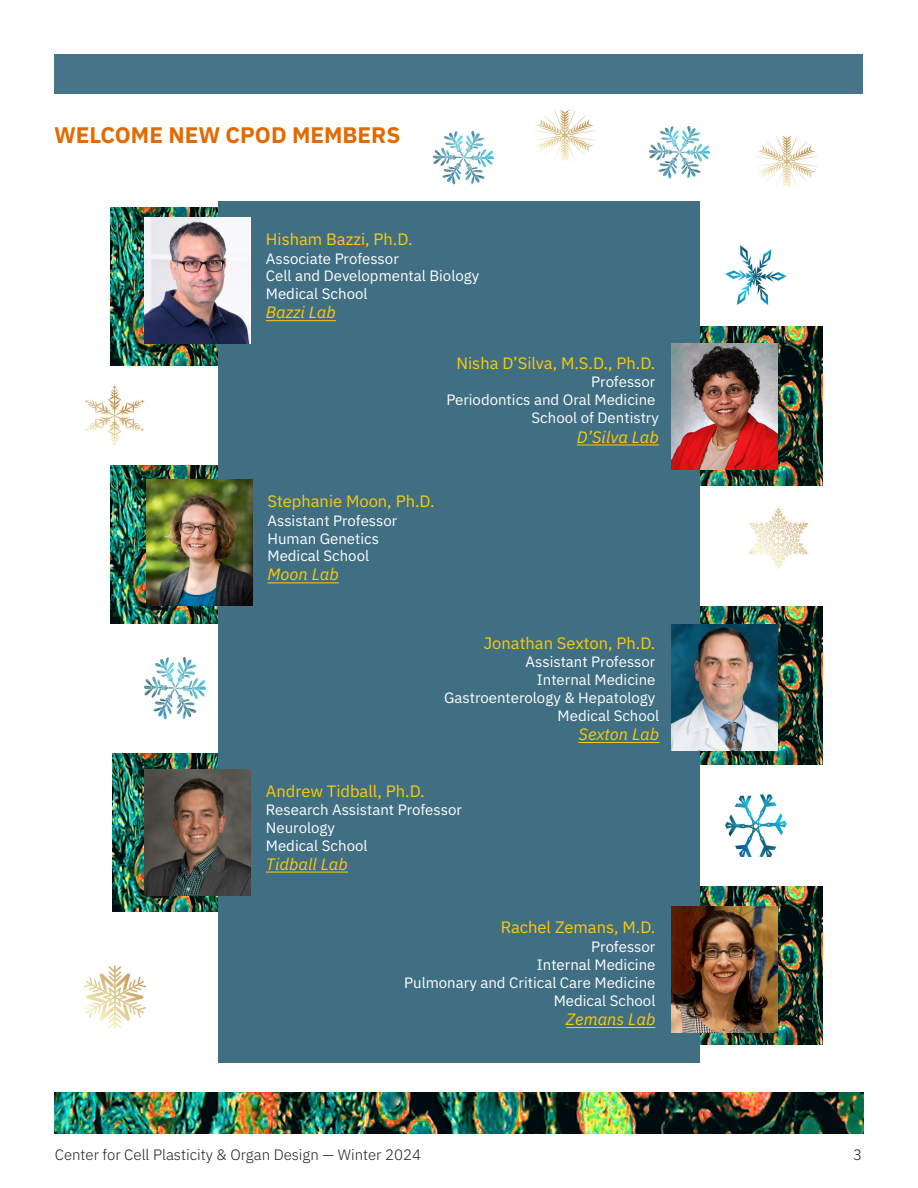
<style>
.page{position:relative;width:918px;height:1188px;background:#fff}
.page>*{position:absolute;margin:0;border:0;box-sizing:border-box;transform-origin:0 0}
.t1{font:700 22.5px "IBM Plex Sans";color:#e36a00}
.t2{font:16.5px "IBM Plex Sans";color:#ffcb05}
.t3{font:italic 16.5px "IBM Plex Sans";color:#ffcb05}
.t4{font:15px/17.9px "IBM Plex Sans";color:#fff}
.t5{font:300 15px "IBM Plex Sans";color:#231f20}
</style>
<div class="page">
<img style="left:700px;top:327px;width:122px;height:158px">
<img style="left:700px;top:886px;width:122px;height:159px">
<img style="left:700px;top:607px;width:122px;height:158px">
<img style="left:113px;top:754px;width:105px;height:158px">
<img style="left:111px;top:465px;width:107px;height:158px">
<img style="left:111px;top:208px;width:107px;height:158px">
<div style="left:54px;top:54px;width:808px;height:40px;background:#477488"></div>
<div style="left:218px;top:201px;width:482px;height:862px;background:#406f84"></div>
<img style="left:144px;top:218px;width:107px;height:126px">
<img style="left:671px;top:343px;width:107px;height:126px">
<img style="left:146px;top:479px;width:107px;height:126px">
<img style="left:671px;top:625px;width:107px;height:126px">
<img style="left:144px;top:770px;width:107px;height:126px">
<img style="left:671px;top:907px;width:107px;height:126px">
<img style="left:55px;top:1092px;width:808px;height:41px">
<img style="left:84px;top:966px;width:61px;height:62px">
<img style="left:725px;top:794px;width:61px;height:63px">
<img style="left:144px;top:657px;width:61px;height:63px">
<img style="left:748px;top:507px;width:61px;height:62px">
<img style="left:84px;top:385px;width:61px;height:61px">
<img style="left:725px;top:245px;width:61px;height:60px">
<img style="left:432px;top:132px;width:62px;height:52px">
<img style="left:534px;top:109px;width:61px;height:52px">
<img style="left:648px;top:126px;width:62px;height:53px">
<img style="left:756px;top:136px;width:61px;height:51px">
<hr style="left:266px;top:320px;width:70px;height:1px;background:#ffcb05">
<hr style="left:577px;top:444px;width:82px;height:1px;background:#ffcb05">
<hr style="left:268px;top:582px;width:71px;height:1px;background:#ffcb05">
<hr style="left:579px;top:742px;width:80px;height:1px;background:#ffcb05">
<hr style="left:266px;top:872px;width:82px;height:1px;background:#ffcb05">
<hr style="left:566px;top:1027px;width:89px;height:1px;background:#ffcb05">
<p class="t1" style="left:54px;top:117px;width:348px">WELCOME NEW CPOD MEMBERS</p>
<p class="t2" style="left:266px;top:227px;width:148px">Hisham Bazzi, Ph.D.</p>
<p class="t4" style="left:266px;top:248px;width:215px">Associate Professor<br>Cell and Developmental Biology<br>Medical School</p>
<p class="t3" style="left:266px;top:300px;width:72px">Bazzi Lab</p>
<p class="t2" style="left:457px;top:350px;width:200px">Nisha D’Silva, M.S.D., Ph.D.</p>
<p class="t4" style="left:446px;top:372px;width:214px;text-align:right">Professor<br>Periodontics and Oral Medicine<br>School of Dentistry</p>
<p class="t3" style="left:577px;top:424px;width:84px">D’Silva Lab</p>
<p class="t2" style="left:268px;top:489px;width:169px">Stephanie Moon, Ph.D.</p>
<p class="t4" style="left:268px;top:510px;width:131px">Assistant Professor<br>Human Genetics<br>Medical School</p>
<p class="t3" style="left:268px;top:562px;width:73px">Moon Lab</p>
<p class="t2" style="left:484px;top:631px;width:173px">Jonathan Sexton, Ph.D.</p>
<p class="t4" style="left:444px;top:652px;width:217px;text-align:right">Assistant Professor<br>Internal Medicine<br>Gastroenterology &amp; Hepatology<br>Medical School</p>
<p class="t3" style="left:579px;top:722px;width:82px">Sexton Lab</p>
<p class="t2" style="left:266px;top:778px;width:160px">Andrew Tidball, Ph.D.</p>
<p class="t4" style="left:266px;top:800px;width:198px">Research Assistant Professor<br>Neurology<br>Medical School</p>
<p class="t3" style="left:266px;top:851px;width:83px">Tidball Lab</p>
<p class="t2" style="left:501px;top:915px;width:156px">Rachel Zemans, M.D.</p>
<p class="t4" style="left:404px;top:936px;width:253px;text-align:right">Professor<br>Internal Medicine<br>Pulmonary and Critical Care Medicine<br>Medical School</p>
<p class="t3" style="left:566px;top:1007px;width:91px">Zemans Lab</p>
<p class="t5" style="left:55px;top:1144px;width:368px">Center for Cell Plasticity &amp; Organ Design — Winter 2024</p>
<p class="t5" style="left:853px;top:1144px;width:10px">3</p>
</div>
